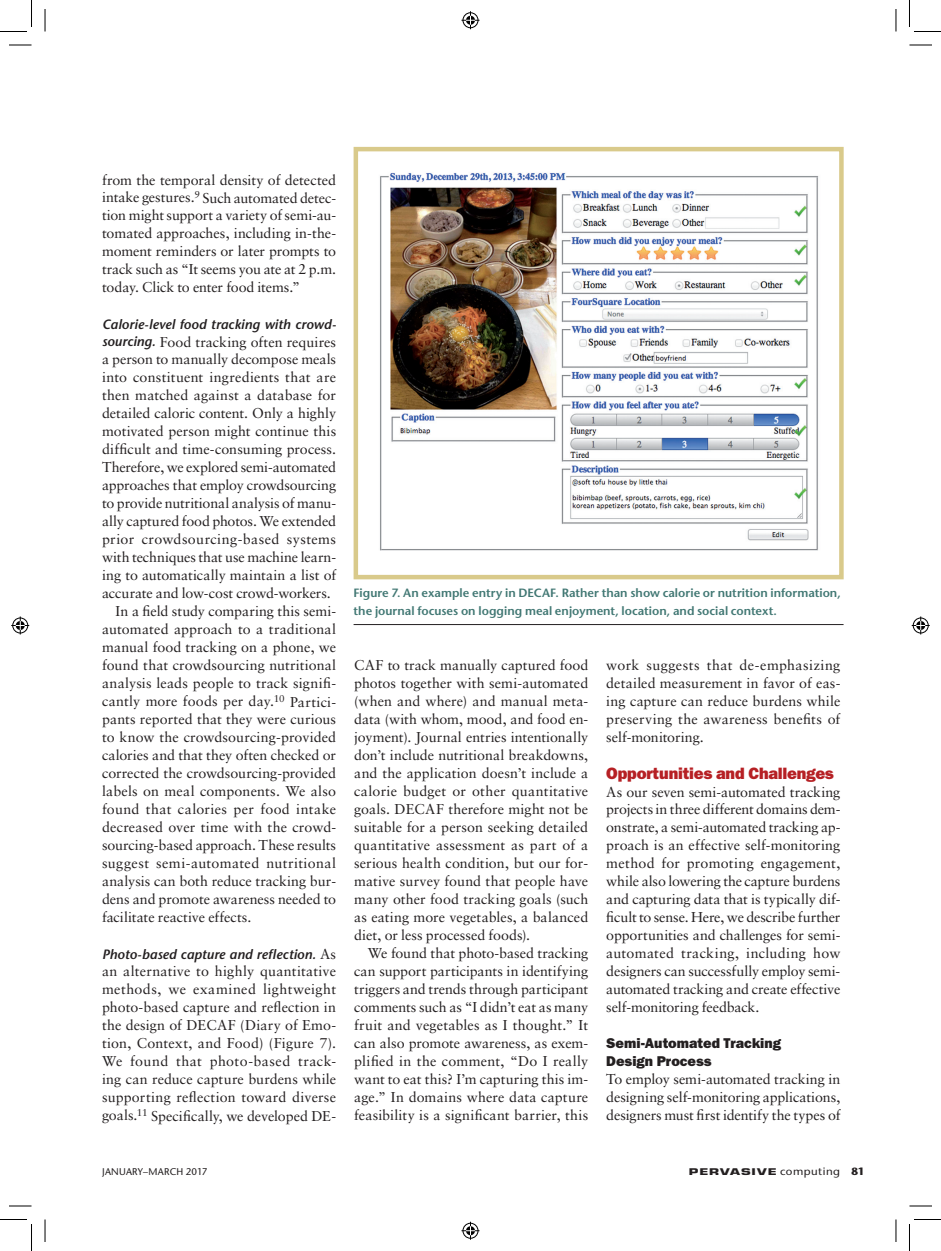
<style>
.page{position:relative;width:941px;height:1251px;background:#fff}
.page>*{position:absolute;margin:0;border:0;box-sizing:border-box;transform-origin:0 0}
.t1{font:16.5px "ITC Franklin Gothic Std Hvy";letter-spacing:-.01em;color:#b62024}
.t2{font:14.25px/18px "Sabon LT Std";color:#231f20;text-align:justify}
.t3{font:14.25px "Sabon LT Std";letter-spacing:.03em;color:#231f20}
.t4{font:14.25px/18px "ITC Franklin Gothic Std Hvy";color:#231f20}
.t5{font:14.25px "Sabon LT Std";letter-spacing:-.02em;color:#231f20}
.t6{font:14.25px "Sabon LT Std";letter-spacing:.025em;color:#231f20}
.t7{font:italic 600 13.5px "Stone Sans Std";color:#231f20}
.t8{font:600 12px/18px "Stone Sans Std";color:#427874}
.t9{font:500 9.75px "Stone Sans Std";letter-spacing:.015em;color:#231f20}
.t10{font:700 9px "Eurostile LT Std";letter-spacing:.07em;color:#231f20;scale:1.5 1}
.s1{font-family:"Stone Sans Std";font-weight:600;font-style:italic;font-size:13.5px}
.s2{font-family:"Sabon LT Std";font-weight:400;font-style:normal;font-size:14.25px}
.s3{font-family:"Stone Sans Std";font-weight:500;font-size:10.5px}
.s4{font-family:"Stone Sans Std";font-size:10.5px}
</style>
<div class="page">
<hr style="left:353px;top:624px;width:490px;height:1px;background:#231f20">
<div style="left:353px;top:147px;width:490px;height:432px;border:4px solid #d9ca8b"></div>
<img style="left:380px;top:172px;width:439px;height:379px">
<svg style="left:9px;top:45px;width:23px;height:1px"></svg>
<svg style="left:909px;top:45px;width:23px;height:1px"></svg>
<svg style="left:9px;top:1206px;width:23px;height:1px"></svg>
<svg style="left:909px;top:1206px;width:23px;height:1px"></svg>
<svg style="left:45px;top:9px;width:1px;height:23px"></svg>
<svg style="left:45px;top:1220px;width:1px;height:22px"></svg>
<svg style="left:895px;top:9px;width:1px;height:23px"></svg>
<svg style="left:895px;top:1220px;width:1px;height:22px"></svg>
<svg style="left:0;top:0;width:32px;height:32px"></svg>
<svg style="left:0;top:1219px;width:32px;height:32px"></svg>
<svg style="left:909px;top:0;width:31px;height:32px"></svg>
<svg style="left:909px;top:1219px;width:31px;height:32px"></svg>
<svg style="left:461px;top:11px;width:18px;height:18px"></svg>
<svg style="left:461px;top:1222px;width:18px;height:18px"></svg>
<svg style="left:11px;top:616px;width:18px;height:18px"></svg>
<svg style="left:911px;top:616px;width:18px;height:18px"></svg>
<p class="t2" style="left:102px;top:170px;width:236px">from the temporal density of detected intake gestures.<sup>9</sup> Such automated detec&shy;tion might support a variety of semi-au&shy;tomated approaches, including in-the&shy;moment reminders or later prompts to track such as “It seems you ate at 2 p.m. today. Click to enter food items.”</p>
<p class="t7" style="left:102px;top:316px;width:235px">Calorie-level food tracking with crowd-</p>
<p class="t2" style="left:102px;top:332px;width:235px"><span class="s1">sourcing.</span> Food tracking often requires</p>
<p class="t2" style="left:102px;top:350px;width:236px">a person to manually decompose meals</p>
<p class="t2" style="left:102px;top:368px;width:235px">into constituent ingredients that are</p>
<p class="t2" style="left:102px;top:386px;width:235px">then matched against a database for</p>
<p class="t2" style="left:102px;top:404px;width:235px">detailed caloric content. Only a highly</p>
<p class="t2" style="left:102px;top:422px;width:236px">motivated person might continue this</p>
<p class="t2" style="left:102px;top:440px;width:235px">difficult and time-consuming process.</p>
<p class="t5" style="left:102px;top:459px;width:236px">Therefore, we explored semi-automated</p>
<p class="t2" style="left:102px;top:476px;width:235px">approaches that employ crowdsourcing</p>
<p class="t2" style="left:102px;top:494px;width:235px">to provide nutritional analysis of manu-</p>
<p class="t2" style="left:102px;top:512px;width:236px">ally captured food photos. We extended</p>
<p class="t3" style="left:102px;top:531px;width:235px">prior crowdsourcing-based systems</p>
<p class="t2" style="left:102px;top:548px;width:235px">with techniques that use machine learn-</p>
<p class="t2" style="left:102px;top:566px;width:236px">ing to automatically maintain a list of</p>
<p class="t2" style="left:102px;top:584px;width:230px">accurate and low-cost crowd-workers.</p>
<p class="t2" style="left:115px;top:602px;width:222px">In a field study comparing this semi-</p>
<p class="t2" style="left:102px;top:620px;width:235px">automated approach to a traditional</p>
<p class="t2" style="left:102px;top:638px;width:236px">manual food tracking on a phone, we</p>
<p class="t2" style="left:102px;top:656px;width:235px">found that crowdsourcing nutritional</p>
<p class="t2" style="left:102px;top:674px;width:235px">analysis leads people to track signifi-</p>
<p class="t2" style="left:102px;top:692px;width:236px">cantly more foods per day.<sup>10</sup> Partici-</p>
<p class="t2" style="left:102px;top:710px;width:235px">pants reported that they were curious</p>
<p class="t2" style="left:102px;top:728px;width:235px">to know the crowdsourcing-provided</p>
<p class="t2" style="left:102px;top:746px;width:235px">calories and that they often checked or</p>
<p class="t2" style="left:102px;top:764px;width:235px">corrected the crowdsourcing-provided</p>
<p class="t2" style="left:102px;top:782px;width:235px">labels on meal components. We also</p>
<p class="t6" style="left:102px;top:801px;width:235px">found that calories per food intake</p>
<p class="t2" style="left:102px;top:818px;width:235px">decreased over time with the crowd-</p>
<p class="t2" style="left:102px;top:836px;width:235px">sourcing-based approach. These results</p>
<p class="t3" style="left:102px;top:855px;width:235px">suggest semi-automated nutritional</p>
<p class="t2" style="left:102px;top:872px;width:235px">analysis can both reduce tracking bur-</p>
<p class="t2" style="left:102px;top:890px;width:235px">dens and promote awareness needed to</p>
<p class="t2" style="left:102px;top:908px;width:151px">facilitate reactive effects.</p>
<p class="t7" style="left:102px;top:946px;width:235px">Photo-based capture and reflection. <span class="s2">As</span></p>
<p class="t2" style="left:102px;top:962px;width:236px">an alternative to highly quantitative methods, we examined lightweight photo-based capture and reflection in the design of DECAF (Diary of Emo&shy;tion, Context, and Food) (Figure 7).<br>We found that photo-based track&shy;ing can reduce capture burdens while supporting reflection toward diverse goals.<sup>11</sup> Specifically, we developed DE-</p>
<p class="t8" style="left:353px;top:584px;width:488px">Figure 7. An example entry in DECAF. Rather than show calorie or nutrition information, the journal focuses on logging meal enjoyment, location, and social context.</p>
<p class="t2" style="left:354px;top:656px;width:236px">CAF to track manually captured food photos together with semi-automated (when and where) and manual meta&shy;data (with whom, mood, and food en&shy;joyment). Journal entries intentionally don’t include nutritional breakdowns, and the application doesn’t include a calorie budget or other quantitative goals. DECAF therefore might not be suitable for a person seeking detailed quantitative assessment as part of a serious health condition, but our for&shy;mative survey found that people have many other food tracking goals (such as eating more vegetables, a balanced diet, or less processed foods).</p>
<p class="t2" style="left:354px;top:944px;width:236px;text-indent:13px">We found that photo-based tracking can support participants in identifying triggers and trends through participant comments such as “I didn’t eat as many fruit and vegetables as I thought.” It can also promote awareness, as exem&shy;plified in the comment, “Do I really want to eat this? I’m capturing this im&shy;age.” In domains where data capture feasibility is a significant barrier, this</p>
<p class="t2" style="left:606px;top:656px;width:236px">work suggests that de-emphasizing detailed measurement in favor of eas&shy;ing capture can reduce burdens while preserving the awareness benefits of self-monitoring.</p>
<p class="t1" style="left:606px;top:763px;width:229px">Opportunities and Challenges</p>
<p class="t2" style="left:606px;top:782px;width:236px">As our seven semi-automated tracking projects in three different domains dem&shy;onstrate, a semi-automated tracking ap&shy;proach is an effective self-monitoring method for promoting engagement, while also lowering the capture burdens and capturing data that is typically dif&shy;ficult to sense. Here, we describe further opportunities and challenges for semi&shy;automated tracking, including how designers can successfully employ semi&shy;automated tracking and create effective self-monitoring feedback.</p>
<p class="t4" style="left:606px;top:1035px;width:176px">Semi-Automated Tracking<br>Design Process</p>
<p class="t2" style="left:606px;top:1070px;width:235px">To employ semi-automated tracking in designing self-monitoring applications, designers must first identify the types of</p>
<p class="t9" style="left:102px;top:1165px;width:107px">JANUARY–MARCH 2017</p>
<p class="t10" style="left:689px;top:1166px;width:118px">PERVASIVE <span class="s3">COMPUTING</span> <span class="s4">81</span></p>
</div>
